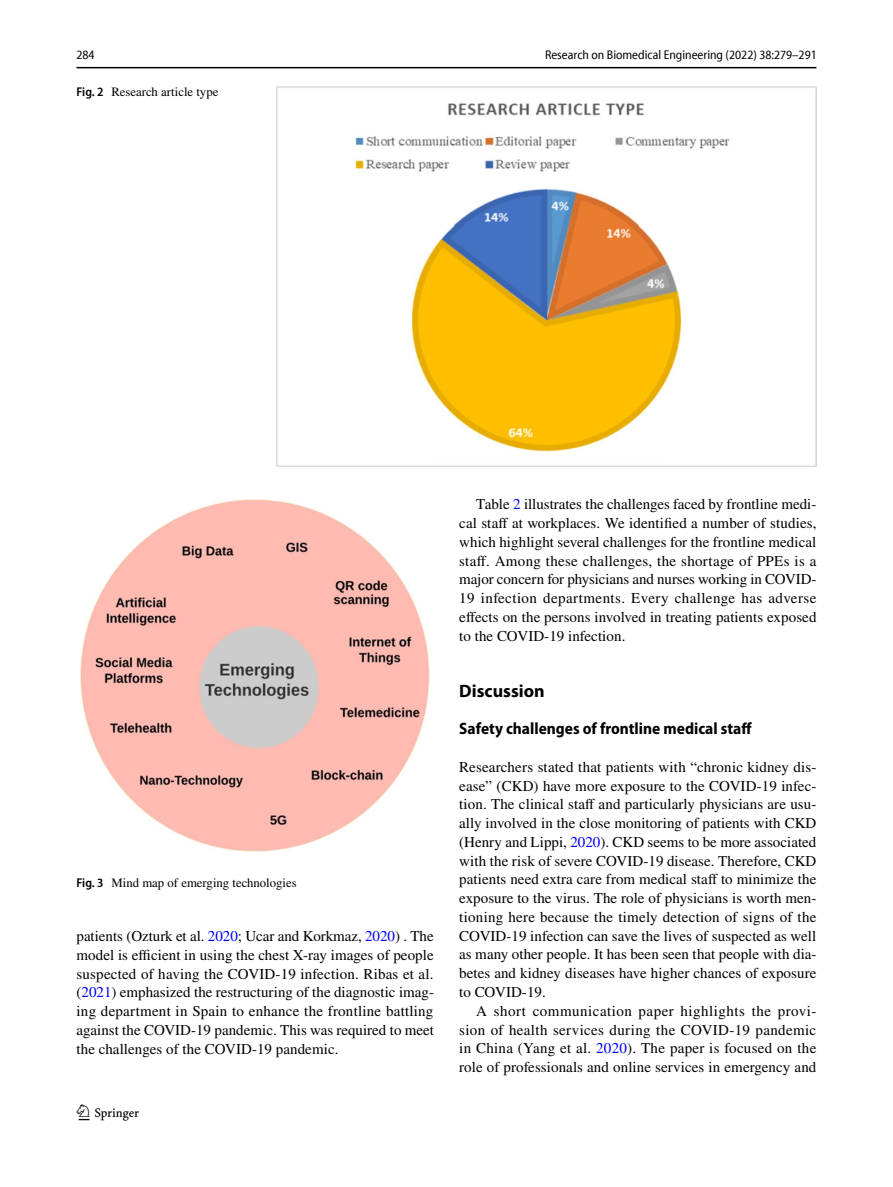
<style>
.page{position:relative;width:893px;height:1187px;background:#fff}
.page>*{position:absolute;margin:0;border:0;box-sizing:border-box;transform-origin:0 0}
.t1{font:22.5px "Springnew Regular 2";color:#000}
.t2{font:700 18px "Myriad Pro";color:#000}
.t3{font:700 semi-condensed 16.5px "Myriad Pro";color:#000}
.t4{font:15px/18.8px "STIX";letter-spacing:.005em;color:#000;text-align:justify}
.t5{font:12.75px "STIX";color:#000}
.t6{font:semi-condensed 12.75px "Myriad Pro Unic";color:#000}
.s1{font-family:"Myriad Pro";font-weight:600;font-stretch:semi-condensed}
.s2{color:#00f}
</style>
<div class="page">
<hr style="left:77px;top:67px;width:739px;height:1px;background:#000">
<img style="left:276px;top:87px;width:540px;height:379px">
<img style="left:81px;top:499px;width:348px;height:352px">
<p class="t6" style="left:77px;top:50px;width:20px">284</p>
<p class="t6" style="left:545px;top:50px;width:273px">Research on Biomedical Engineering (2022) 38:279–291</p>
<p class="t5" style="left:77px;top:83px;width:143px"><span class="s1">Fig. 2</span> Research article type</p>
<p class="t5" style="left:77px;top:873px;width:222px"><span class="s1">Fig. 3</span> Mind map of emerging technologies</p>
<p class="t4" style="left:77px;top:927px;width:359px">patients (Ozturk et al. <span class="s2">2020</span>; Ucar and Korkmaz, <span class="s2">2020</span>) . The model is efficient in using the chest X-ray images of people suspected of having the COVID-19 infection. Ribas et al. (<span class="s2">2021</span>) emphasized the restructuring of the diagnostic imag&shy;ing department in Spain to enhance the frontline battling against the COVID-19 pandemic. This was required to meet the challenges of the COVID-19 pandemic.</p>
<h1 class="t1" style="left:79px;top:1104px;width:62px">1 3</h1>
<p class="t4" style="left:459px;top:496px;width:359px;text-indent:17px">Table <span class="s2">2</span> illustrates the challenges faced by frontline medi&shy;cal staff at workplaces. We identified a number of studies, which highlight several challenges for the frontline medical staff. Among these challenges, the shortage of PPEs is a major concern for physicians and nurses working in COVID-19 infection departments. Every challenge has adverse effects on the persons involved in treating patients exposed to the COVID-19 infection.</p>
<p class="t2" style="left:459px;top:679px;width:87px">Discussion</p>
<p class="t3" style="left:459px;top:719px;width:294px">Safety challenges of frontline medical staff</p>
<p class="t4" style="left:459px;top:758px;width:359px">Researchers stated that patients with “chronic kidney dis&shy;ease” (CKD) have more exposure to the COVID-19 infec&shy;tion. The clinical staff and particularly physicians are usu&shy;ally involved in the close monitoring of patients with CKD (Henry and Lippi, <span class="s2">2020</span>). CKD seems to be more associated with the risk of severe COVID-19 disease. Therefore, CKD patients need extra care from medical staff to minimize the exposure to the virus. The role of physicians is worth men&shy;tioning here because the timely detection of signs of the COVID-19 infection can save the lives of suspected as well as many other people. It has been seen that people with dia&shy;betes and kidney diseases have higher chances of exposure to COVID-19.</p>
<p class="t4" style="left:459px;top:1002px;width:359px;text-indent:17px">A short communication paper highlights the provi&shy;sion of health services during the COVID-19 pandemic in China (Yang et al. <span class="s2">2020</span>). The paper is focused on the role of professionals and online services in emergency and</p>
</div>
